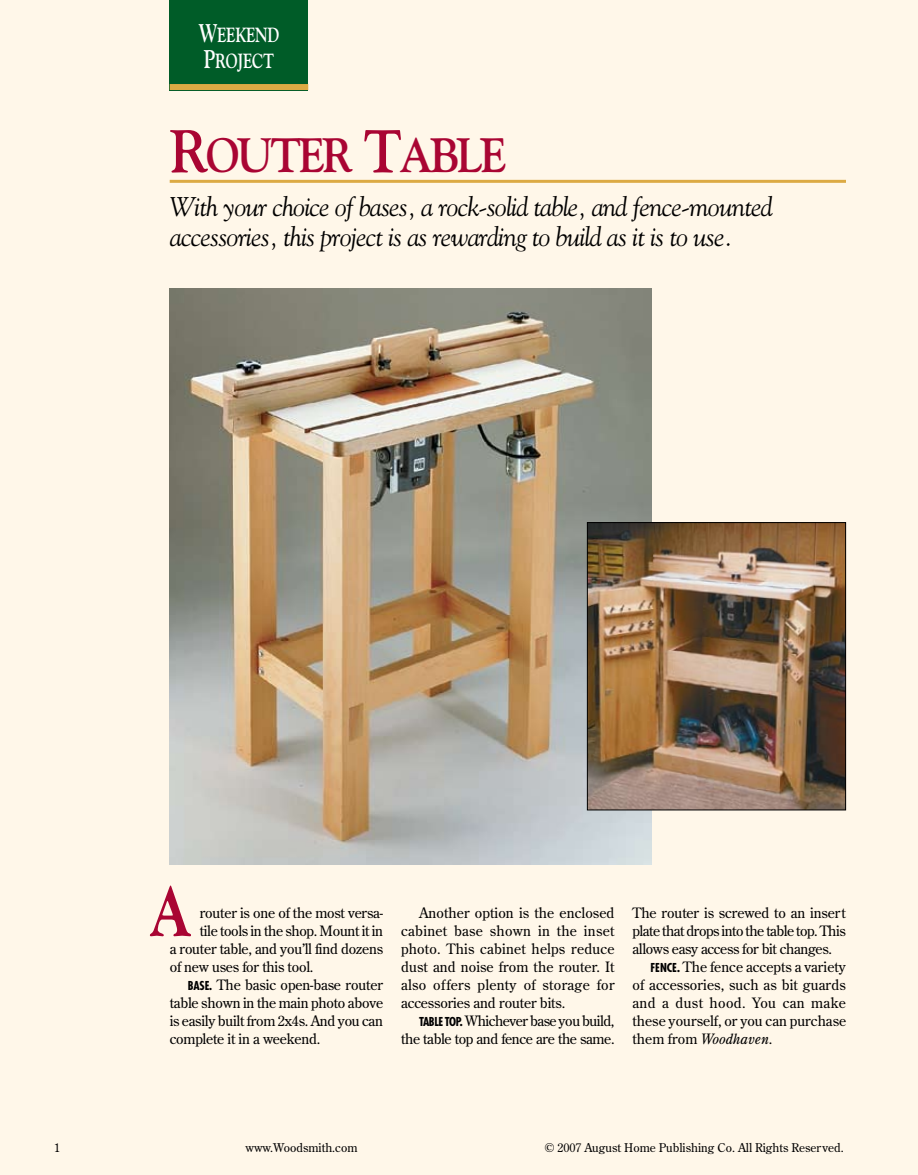
<style>
.page{position:relative;width:918px;height:1175px;background:#fff}
.page>*{position:absolute;margin:0;border:0;box-sizing:border-box;transform-origin:0 0}
.t1{font:800 72px "Goudy";color:#a90533;scale:.75 1}
.t2{font:700 48px "Goudy";letter-spacing:-.065em;color:#a90533;scale:.9 1}
.t3{font:italic 27px/30px "Goudy";letter-spacing:-.03em;color:#000}
.t4{font:700 20.4px/25.5px "Goudy";letter-spacing:-.02em;color:#fff;scale:.75 1}
.t5{font:14.25px/18px "Century Old Style";letter-spacing:-.015em;color:#000;text-align:justify}
.t6{font:14.25px "Century Old Style";letter-spacing:-.035em;color:#000}
.t7{font:14.25px "Century Old Style";letter-spacing:.005em;color:#000}
.t8{font:14.25px "Century Old Style";letter-spacing:.025em;color:#000}
.t9{font:12px "Century Old Style";color:#000}
.s1{font-size:25.5px}
.s2{font-size:60px}
.s3{font-family:"Futura";font-weight:700;font-stretch:condensed;font-size:12px}
.s4{font-style:italic}
</style>
<div class="page">
<div style="left:0;top:0;width:918px;height:1174px;background:#fff7e9"></div>
<div style="left:170px;top:0;width:138px;height:90px;background:#005c28"></div>
<div style="left:170px;top:84px;width:138px;height:6px;background:#dcaa44"></div>
<hr style="left:170px;top:180px;width:676px;height:3px;background:#dcaa44">
<img style="left:170px;top:288px;width:481px;height:576px">
<img style="left:589px;top:524px;width:255px;height:284px">
<div style="left:587px;top:522px;width:259px;height:288px;border:1px solid #000"></div>
<h3 class="t4" style="left:198px;top:22px;width:110px"><span class="s1">W</span>EEKEND<br><span class="s1">P</span>ROJECT</h3>
<h2 class="t2" style="left:170px;top:126px;width:376px"><span class="s2">R</span>OUTER <span class="s2">T</span>ABLE</h2>
<h3 class="t3" style="left:170px;top:191px;width:604px">With your choice of bases, a rock-solid table, and fence-mounted accessories, this project is as rewarding to build as it is to use.</h3>
<h1 class="t1" style="left:149px;top:869px;width:58px">A</h1>
<p class="t5" style="left:200px;top:903px;width:185px">router is one of the most versa-</p>
<p class="t5" style="left:200px;top:921px;width:185px">tile tools in the shop. Mount it in</p>
<p class="t5" style="left:170px;top:939px;width:215px">a router table, and you’ll find dozens</p>
<p class="t5" style="left:170px;top:957px;width:145px">of new uses for this tool.</p>
<p class="t5" style="left:188px;top:975px;width:197px"><span class="s3">BASE.</span> The basic open-base router</p>
<p class="t5" style="left:170px;top:993px;width:215px">table shown in the main photo above</p>
<p class="t5" style="left:170px;top:1011px;width:215px">is easily built from 2x4s. And you can</p>
<p class="t5" style="left:170px;top:1029px;width:152px">complete it in a weekend.</p>
<p class="t5" style="left:401px;top:903px;width:215px;text-indent:18px">Another option is the enclosed cabinet base shown in the inset photo. This cabinet helps reduce dust and noise from the router. It also offers plenty of storage for accessories and router bits.</p>
<p class="t5" style="left:401px;top:1011px;width:215px;text-align:right"><span class="s3">TABLE TOP.</span> Whichever base you build, the table top and fence are the same.</p>
<p class="t5" style="left:633px;top:903px;width:215px">The router is screwed to an insert</p>
<p class="t6" style="left:633px;top:922px;width:215px">plate that drops into the table top. This</p>
<p class="t5" style="left:633px;top:939px;width:201px">allows easy access for bit changes.</p>
<p class="t5" style="left:651px;top:957px;width:197px"><span class="s3">FENCE.</span> The fence accepts a variety</p>
<p class="t7" style="left:633px;top:976px;width:215px">of accessories, such as bit guards</p>
<p class="t8" style="left:633px;top:994px;width:215px">and a dust hood. You can make</p>
<p class="t5" style="left:633px;top:1011px;width:215px">these yourself, or you can purchase</p>
<p class="t5" style="left:633px;top:1029px;width:141px">them from <span class="s4">Woodhaven</span>.</p>
<p class="t9" style="left:54px;top:1140px;width:7px">1</p>
<p class="t9" style="left:246px;top:1140px;width:113px">www.Woodsmith.com</p>
<p class="t9" style="left:545px;top:1140px;width:300px">© 2007 August Home Publishing Co. All Rights Reserved.</p>
</div>
